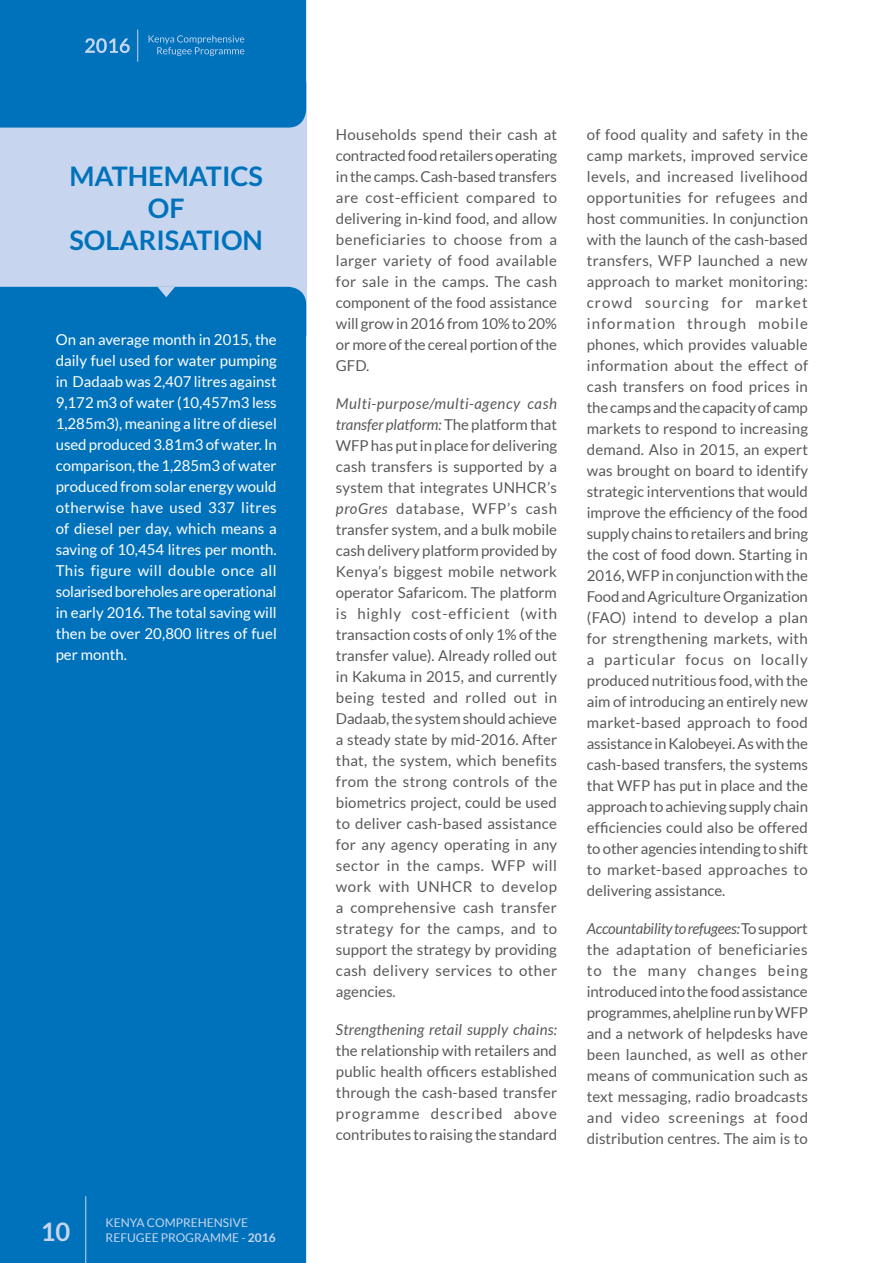
<style>
.page{position:relative;width:893px;height:1263px;background:#fff}
.page>*{position:absolute;margin:0;border:0;box-sizing:border-box;transform-origin:0 0}
.t1{font:700 27px/32.4px "Lato";color:#0072bc;text-align:center}
.t2{font:700 25.5px "Lato";color:#c7d6ee}
.t3{font:15px/21px "Lato";color:#58595b;text-align:justify}
.t4{font:15px/21px "Lato";color:#fff;text-align:justify}
.t5{font:italic 15px "Lato";letter-spacing:.015em;color:#58595b}
.t6{font:12px/14.4px "Lato";color:#c7d6ee}
.s1{font-weight:700}
.s2{font-style:italic}
</style>
<div class="page">
<div style="left:0;top:83px;width:306px;height:253px;background:#c7d6ee"></div>
<div style="left:0;top:287px;width:306px;height:976px;background:#0072bc"></div>
<svg style="left:157px;top:287px;width:18px;height:10px"></svg>
<hr style="left:85px;top:1196px;width:1px;height:67px;background:#c7d6ee">
<div style="left:0;top:0;width:306px;height:128px;background:#0072bc"></div>
<hr style="left:137px;top:30px;width:1px;height:32px;background:#c7d6ee">
<h1 class="t1" style="left:69px;top:159px;width:195px">MATHEMATICS<br>OF<br>SOLARISATION</h1>
<p class="t4" style="left:56px;top:329px;width:223px">On an average month in 2015, the daily fuel used for water pumping in Dadaab was 2,407 litres against 9,172 m3 of water (10,457m3 less 1,285m3), meaning a litre of diesel used produced 3.81m3 of water. In comparison, the 1,285m3 of water produced from solar energy would otherwise have used 337 litres of diesel per day, which means a saving of 10,454 litres per month.<br>This figure will double once all solarised boreholes are operational in early 2016. The total saving will then be over 20,800 litres of fuel per month.</p>
<h2 class="t2" style="left:41px;top:1217px;width:31px">10</h2>
<p class="t6" style="left:106px;top:1215px;width:172px">KENYA COMPREHENSIVE<br>REFUGEE PROGRAMME - <span class="s1">2016</span></p>
<p class="t3" style="left:336px;top:124px;width:223px">Households spend their cash at contracted food retailers operating in the camps. Cash-based transfers are cost-efficient compared to delivering in-kind food, and allow beneficiaries to choose from a larger variety of food available for sale in the camps. The cash component of the food assistance will grow in 2016 from 10% to 20% or more of the cereal portion of the GFD.</p>
<p class="t3" style="left:336px;top:393px;width:223px"><span class="s2">Multi-purpose/multi-agency cash transfer platform:</span> The platform that WFP has put in place for delivering cash transfers is supported by a system that integrates UNHCR’s <span class="s2">proGres</span> database, WFP’s cash transfer system, and a bulk mobile cash delivery platform provided by Kenya’s biggest mobile network operator Safaricom. The platform is highly cost-efficient (with transaction costs of only 1% of the transfer value). Already rolled out in Kakuma in 2015, and currently being tested and rolled out in Dadaab, the system should achieve a steady state by mid-2016. After that, the system, which benefits from the strong controls of the biometrics project, could be used to deliver cash-based assistance for any agency operating in any sector in the camps. WFP will work with UNHCR to develop a comprehensive cash transfer strategy for the camps, and to support the strategy by providing cash delivery services to other agencies.</p>
<p class="t5" style="left:336px;top:1021px;width:223px">Strengthening retail supply chains:</p>
<p class="t3" style="left:336px;top:1040px;width:223px">the relationship with retailers and public health officers established through the cash-based transfer programme described above contributes to raising the standard</p>
<p class="t3" style="left:587px;top:124px;width:223px">of food quality and safety in the camp markets, improved service levels, and increased livelihood opportunities for refugees and host communities. In conjunction with the launch of the cash-based transfers, WFP launched a new approach to market monitoring: crowd sourcing for market information through mobile phones, which provides valuable information about the effect of cash transfers on food prices in the camps and the capacity of camp markets to respond to increasing demand. Also in 2015, an expert was brought on board to identify strategic interventions that would improve the efficiency of the food supply chains to retailers and bring the cost of food down. Starting in 2016, WFP in conjunction with the Food and Agriculture Organization (FAO) intend to develop a plan for strengthening markets, with a particular focus on locally produced nutritious food, with the aim of introducing an entirely new market-based approach to food assistance in Kalobeyei. As with the cash-based transfers, the systems that WFP has put in place and the approach to achieving supply chain efficiencies could also be offered to other agencies intending to shift to market-based approaches to delivering assistance.</p>
<p class="t3" style="left:587px;top:918px;width:223px"><span class="s2">Accountability to refugees:</span> To support the adaptation of beneficiaries to the many changes being introduced into the food assistance programmes, ahelpline run by WFP and a network of helpdesks have been launched, as well as other means of communication such as text messaging, radio broadcasts and video screenings at food distribution centres. The aim is to</p>
</div>
